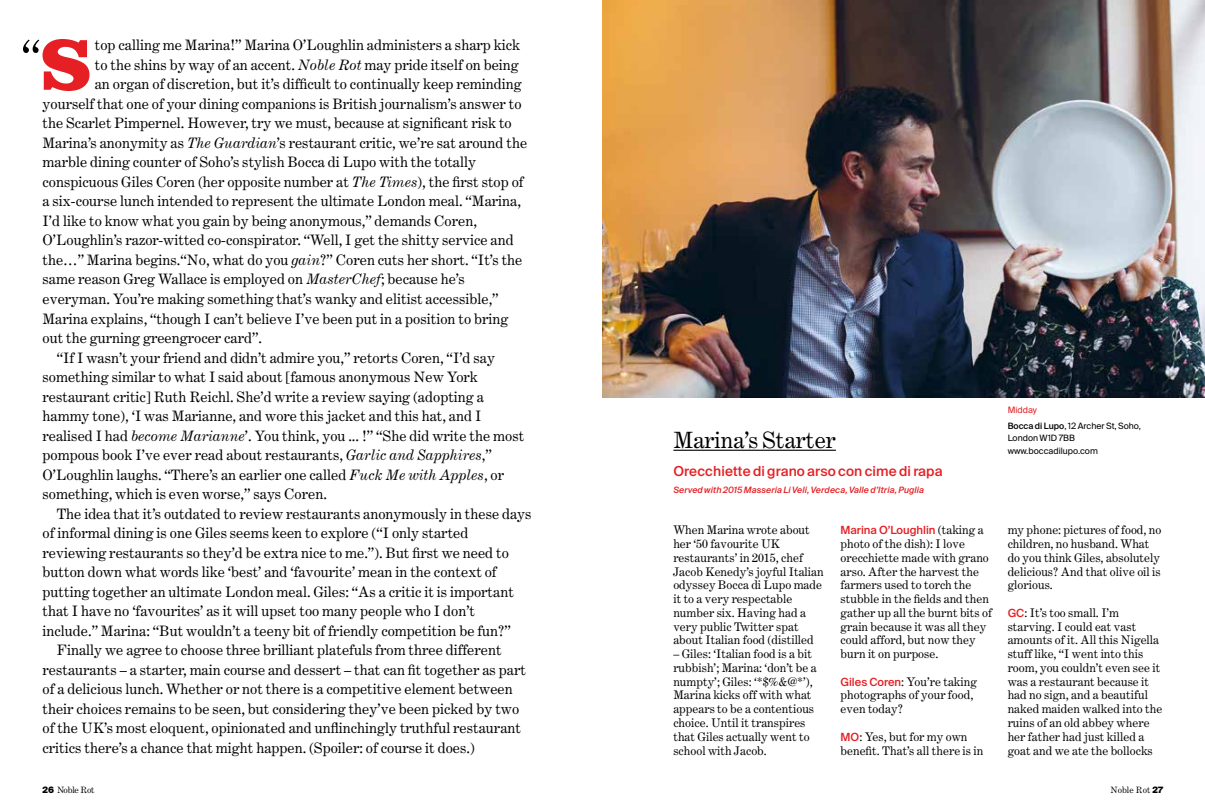
<style>
.page{position:relative;width:1205px;height:812px;background:#fff}
.page>*{position:absolute;margin:0;border:0;box-sizing:border-box;transform-origin:0 0}
.t1{font:22.5px "Century Expanded";color:#000}
.t2{font:14.38px "Century Expanded";color:#000}
.t3{font:500 13.75px "Suisse Intl";letter-spacing:.01em;color:#e51f23}
.t4{font:11.88px/13.8px "Century Expanded";color:#000}
.t5{font:500 11.25px "Suisse Intl";color:#e51f23}
.t6{font:8.75px/16px "Suisse Intl";color:#000}
.t7{font:italic 500 8.75px "Suisse Intl";letter-spacing:.01em;color:#e51f23}
.t8{font:8.75px "Century Expanded";letter-spacing:-.015em;color:#000}
.s1{font-style:italic}
.s2{font-family:"Century Expanded";font-weight:400;font-size:11.88px;color:#000}
.s3{font-family:"Suisse Intl";font-weight:500;font-size:11.25px;color:#e51f23}
.s4{color:#e51f23}
.s5{font-weight:500}
.s6{font-family:"Suisse Intl";font-weight:900}
</style>
<div class="page">
<hr style="left:673px;top:449px;width:163px;height:1px;background:#000">
<img style="left:602px;top:0;width:603px;height:397px">
<svg style="left:23px;top:39px;width:66px;height:52px"></svg>
<p class="t2" style="left:95px;top:36px;width:427px">top calling me Marina!” Marina O’Loughlin administers a sharp kick</p>
<p class="t2" style="left:95px;top:56px;width:426px">to the shins by way of an accent. <span class="s1">Noble Rot</span> may pride itself on being</p>
<p class="t2" style="left:95px;top:75px;width:429px">an organ of discretion, but it’s difficult to continually keep reminding</p>
<p class="t2" style="left:43px;top:95px;width:480px">yourself that one of your dining companions is British journalism’s answer to</p>
<p class="t2" style="left:43px;top:114px;width:471px">the Scarlet Pimpernel. However, try we must, because at significant risk to</p>
<p class="t2" style="left:43px;top:134px;width:486px">Marina’s anonymity as <span class="s1">The Guardian</span>’s restaurant critic, we’re sat around the</p>
<p class="t2" style="left:43px;top:153px;width:435px">marble dining counter of Soho’s stylish Bocca di Lupo with the totally</p>
<p class="t2" style="left:43px;top:173px;width:483px">conspicuous Giles Coren (her opposite number at <span class="s1">The Times</span>), the first stop of</p>
<p class="t2" style="left:43px;top:192px;width:480px">a six-course lunch intended to represent the ultimate London meal. “Marina,</p>
<p class="t2" style="left:43px;top:212px;width:436px">I’d like to know what you gain by being anonymous,” demands Coren,</p>
<p class="t2" style="left:43px;top:231px;width:473px">O’Loughlin’s razor-witted co-conspirator. “Well, I get the shitty service and</p>
<p class="t2" style="left:43px;top:251px;width:481px">the…” Marina begins.“No, what do you <span class="s1">gain</span>?” Coren cuts her short. “It’s the</p>
<p class="t2" style="left:43px;top:270px;width:424px">same reason Greg Wallace is employed on <span class="s1">MasterChef</span>; because he’s</p>
<p class="t2" style="left:43px;top:290px;width:458px">everyman. You’re making something that’s wanky and elitist accessible,”</p>
<p class="t2" style="left:43px;top:309px;width:467px">Marina explains, “though I can’t believe I’ve been put in a position to bring</p>
<p class="t2" style="left:43px;top:329px;width:221px">out the gurning greengrocer card”.</p>
<p class="t2" style="left:57px;top:348px;width:440px">“If I wasn’t your friend and didn’t admire you,” retorts Coren, “I’d say</p>
<p class="t2" style="left:43px;top:368px;width:437px">something similar to what I said about [famous anonymous New York</p>
<p class="t2" style="left:43px;top:387px;width:443px">restaurant critic] Ruth Reichl. She’d write a review saying (adopting a</p>
<p class="t2" style="left:43px;top:407px;width:440px">hammy tone), ‘I was Marianne, and wore this jacket and this hat, and I</p>
<p class="t2" style="left:43px;top:426px;width:483px">realised I had <span class="s1">become Marianne</span>’. You think, you ... !’’ “She did write the most</p>
<p class="t2" style="left:43px;top:446px;width:451px">pompous book I’ve ever read about restaurants, <span class="s1">Garlic and Sapphires</span>,”</p>
<p class="t2" style="left:43px;top:465px;width:463px">O’Loughlin laughs. “There’s an earlier one called <span class="s1">Fuck Me with Apples</span>, or</p>
<p class="t2" style="left:43px;top:485px;width:286px">something, which is even worse,” says Coren.</p>
<p class="t2" style="left:57px;top:504px;width:476px">The idea that it’s outdated to review restaurants anonymously in these days</p>
<p class="t2" style="left:43px;top:524px;width:427px">of informal dining is one Giles seems keen to explore (“I only started</p>
<p class="t2" style="left:43px;top:543px;width:468px">reviewing restaurants so they’d be extra nice to me.”). But first we need to</p>
<p class="t2" style="left:43px;top:563px;width:456px">button down what words like ‘best’ and ‘favourite’ mean in the context of</p>
<p class="t2" style="left:43px;top:582px;width:473px">putting together an ultimate London meal. Giles: “As a critic it is important</p>
<p class="t2" style="left:43px;top:602px;width:434px">that I have no ‘favourites’ as it will upset too many people who I don’t</p>
<p class="t2" style="left:43px;top:621px;width:470px">include.” Marina: “But wouldn’t a teeny bit of friendly competition be fun?”</p>
<p class="t2" style="left:57px;top:641px;width:446px">Finally we agree to choose three brilliant platefuls from three different</p>
<p class="t2" style="left:43px;top:661px;width:485px">restaurants – a starter, main course and dessert – that can fit together as part</p>
<p class="t2" style="left:43px;top:680px;width:472px">of a delicious lunch. Whether or not there is a competitive element between</p>
<p class="t2" style="left:43px;top:700px;width:478px">their choices remains to be seen, but considering they’ve been picked by two</p>
<p class="t2" style="left:43px;top:719px;width:480px">of the UK’s most eloquent, opinionated and unflinchingly truthful restaurant</p>
<p class="t2" style="left:43px;top:739px;width:434px">critics there’s a chance that might happen. (Spoiler: of course it does.)</p>
<h1 class="t1" style="left:673px;top:426px;width:164px">Marina’s Starter</h1>
<p class="t3" style="left:673px;top:463px;width:271px">Orecchiette di grano arso con cime di rapa</p>
<p class="t7" style="left:673px;top:484px;width:252px">Served with 2015 Masseria Li Veli, Verdeca, Valle d’Itria, Puglia</p>
<p class="t4" style="left:673px;top:523px;width:152px">When Marina wrote about her ‘50 favourite UK restaurants’ in 2015, chef<br>Jacob Kenedy’s joyful Italian odyssey Bocca di Lupo made it to a very respectable number six. Having had a very public Twitter spat about Italian food (distilled</p>
<p class="t4" style="left:673px;top:646px;width:145px">– Giles: ‘Italian food is a bit rubbish’; Marina: ‘don’t be a numpty’; Giles: ‘*$%&amp;@*’),<br>Marina kicks off with what appears to be a contentious choice. Until it transpires that Giles actually went to school with Jacob.</p>
<p class="t5" style="left:840px;top:523px;width:145px">Marina O’Loughlin <span class="s2">(taking a</span></p>
<p class="t4" style="left:840px;top:536px;width:153px">photo of the dish): I love orecchiette made with grano arso. After the harvest the farmers used to torch the stubble in the fields and then gather up all the burnt bits of grain because it was all they could afford, but now they burn it on purpose.</p>
<p class="t4" style="left:840px;top:674px;width:138px"><span class="s3">Giles Coren</span>: You’re taking photographs of your food, even today?</p>
<p class="t4" style="left:840px;top:729px;width:144px"><span class="s3">MO</span>: Yes, but for my own benefit. That’s all there is in</p>
<p class="t6" style="left:1007px;top:401px;width:135px"><span class="s4">Midday<br></span><span class="s5">Bocca di Lupo</span>, 12 Archer St, Soho,</p>
<p class="t6" style="left:1007px;top:432px;width:92px;line-height:12.5px">London W1D 7BB www.boccadilupo.com</p>
<p class="t4" style="left:1007px;top:523px;width:155px">my phone: pictures of food, no children, no husband. What do you think Giles, absolutely delicious? And that olive oil is glorious.</p>
<p class="t4" style="left:1007px;top:605px;width:156px"><span class="s3">GC</span>: It’s too small. I’m starving. I could eat vast amounts of it. All this Nigella stuff like, “I went into this room, you couldn’t even see it was a restaurant because it had no sign, and a beautiful naked maiden walked into the ruins of an old abbey where her father had just killed a goat and we ate the bollocks</p>
<p class="t8" style="left:43px;top:784px;width:54px"><span class="s6">26</span> Noble Rot</p>
<p class="t8" style="left:1110px;top:784px;width:54px">Noble Rot <span class="s6">27</span></p>
</div>
